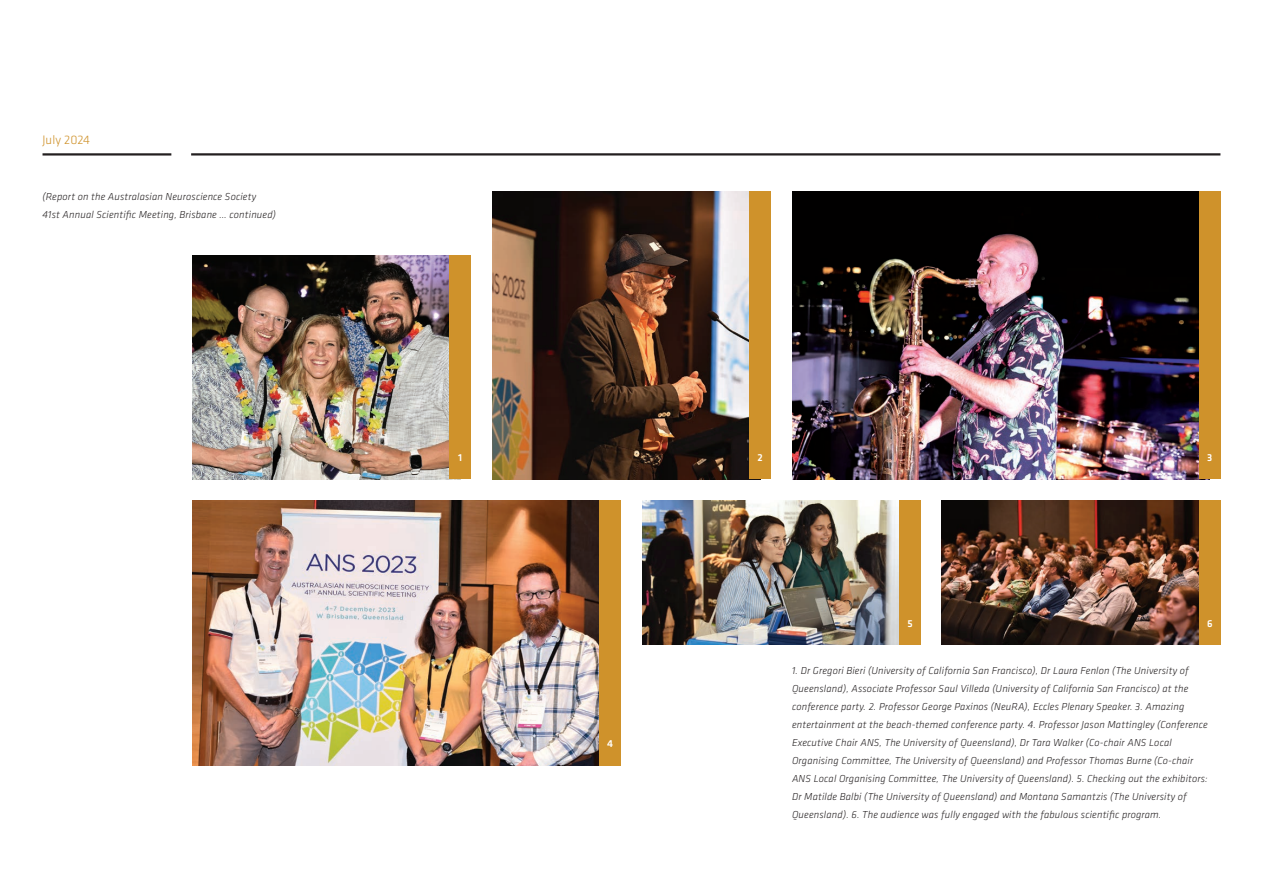
<style>
.page{position:relative;width:1263px;height:893px;background:#fff}
.page>*{position:absolute;margin:0;border:0;box-sizing:border-box;transform-origin:0 0}
.t1{font:300 12.75px "Klavika Basic";letter-spacing:.01em;color:#cf922b}
.ANS_caption{font:italic 300 10.5px/18px "Klavika Basic";letter-spacing:.015em;color:#231f20}
.ANS_body{font:italic 300 10.5px/18px "Klavika Basic";letter-spacing:.015em;color:#231f20}
.ANS_caption-2{font:500 10.5px "Klavika Basic";color:#fff}
</style>
<div class="page">
<hr style="left:43px;top:153px;width:128px;height:3px;background:#231f20">
<img style="left:492px;top:191px;width:257px;height:288px">
<div style="left:749px;top:191px;width:22px;height:288px;background:#cf922b"></div>
<hr style="left:191px;top:153px;width:1029px;height:3px;background:#231f20">
<img style="left:192px;top:500px;width:408px;height:265px">
<img style="left:792px;top:191px;width:407px;height:288px">
<img style="left:192px;top:255px;width:258px;height:224px">
<div style="left:1199px;top:191px;width:21px;height:288px;background:#cf922b"></div>
<div style="left:600px;top:500px;width:21px;height:265px;background:#cf922b"></div>
<img style="left:942px;top:500px;width:257px;height:145px">
<img style="left:642px;top:500px;width:257px;height:145px">
<div style="left:1199px;top:500px;width:21px;height:145px;background:#cf922b"></div>
<div style="left:899px;top:500px;width:22px;height:145px;background:#cf922b"></div>
<div style="left:450px;top:255px;width:21px;height:224px;background:#cf922b"></div>
<p class="t1" style="left:43px;top:132px;width:49px">July 2024</p>
<p class="ANS_body" style="left:43px;top:188px;width:235px">(Report on the Australasian Neuroscience Society<br>41st Annual Scientific Meeting, Brisbane … continued)</p>
<p class="ANS_caption-2" style="left:458px;top:450px;width:6px">1</p>
<p class="ANS_caption-2" style="left:607px;top:737px;width:7px">4</p>
<p class="ANS_caption-2" style="left:757px;top:450px;width:7px">2</p>
<p class="ANS_caption-2" style="left:1207px;top:450px;width:7px">3</p>
<p class="ANS_caption-2" style="left:907px;top:616px;width:7px">5</p>
<p class="ANS_caption-2" style="left:1207px;top:616px;width:7px">6</p>
<p class="ANS_caption" style="left:792px;top:661px;width:417px">1. Dr Gregori Bieri (University of California San Francisco), Dr Laura Fenlon (The University of Queensland), Associate Professor Saul Villeda (University of California San Francisco) at the conference party. 2. Professor George Paxinos (NeuRA), Eccles Plenary Speaker. 3. Amazing entertainment at the beach-themed conference party. 4. Professor Jason Mattingley (Conference Executive Chair ANS, The University of Queensland), Dr Tara Walker (Co-chair ANS Local Organising Committee, The University of Queensland) and Professor Thomas Burne (Co-chair ANS Local Organising Committee, The University of Queensland). 5. Checking out the exhibitors:<br>Dr Matilde Balbi (The University of Queensland) and Montana Samantzis (The University of Queensland). 6. The audience was fully engaged with the fabulous scientific program.</p>
</div>
